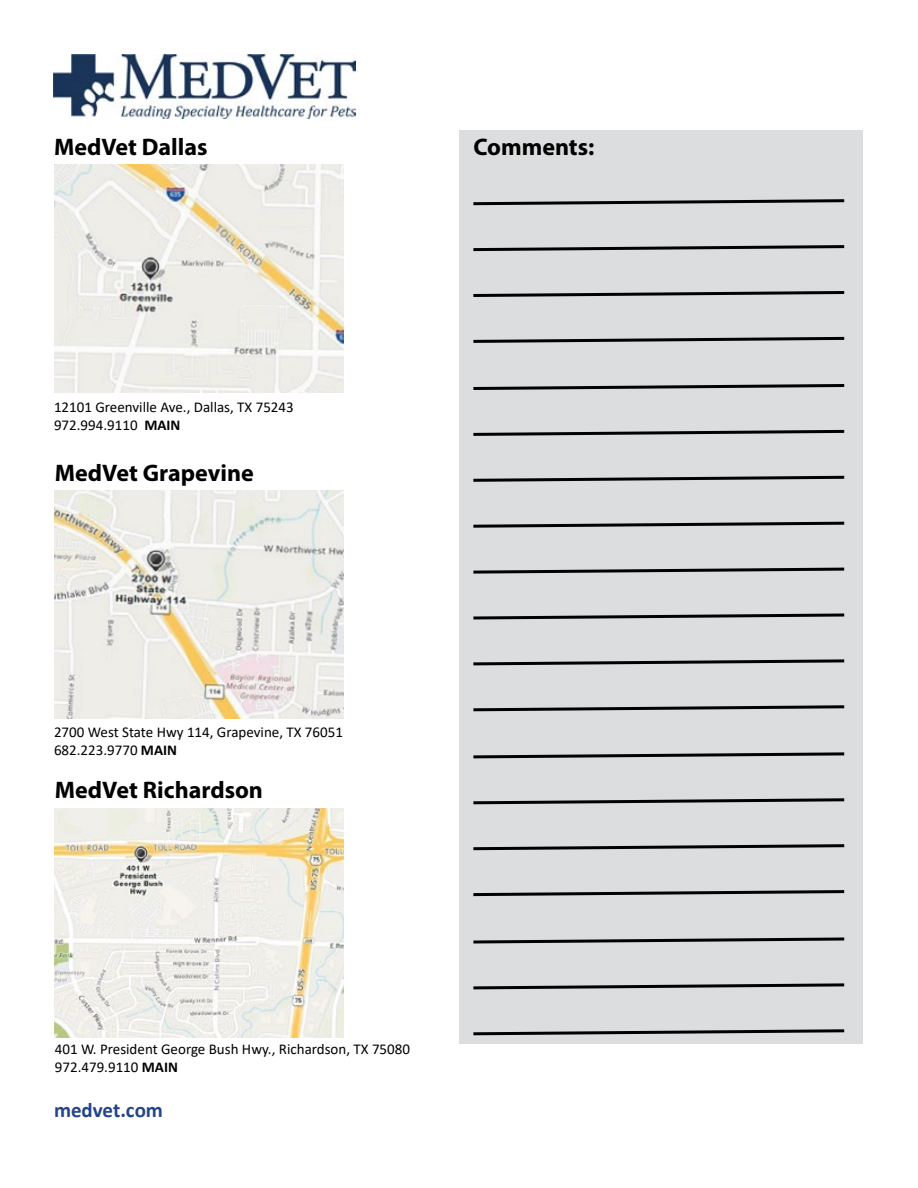
<style>
.page{position:relative;width:918px;height:1188px;background:#fff}
.page>*{position:absolute;margin:0;border:0;box-sizing:border-box;transform-origin:0 0}
.t1{font:700 24px "Myriad Pro";color:#000}
.t2{font:700 21px "Calibri";color:#234587}
.t3{font:15px/18px "Calibri";color:#000}
.s1{font-weight:700}
</style>
<div class="page">
<div style="left:460px;top:130px;width:403px;height:914px;background:#dcddde"></div>
<img style="left:54px;top:54px;width:301px;height:64px">
<img style="left:54px;top:164px;width:290px;height:229px">
<img style="left:54px;top:490px;width:290px;height:229px">
<svg style="left:473px;top:199px;width:372px;height:7px"></svg>
<svg style="left:473px;top:245px;width:372px;height:7px"></svg>
<svg style="left:473px;top:291px;width:372px;height:6px"></svg>
<svg style="left:473px;top:336px;width:372px;height:7px"></svg>
<svg style="left:473px;top:384px;width:372px;height:6px"></svg>
<svg style="left:473px;top:429px;width:372px;height:7px"></svg>
<svg style="left:473px;top:475px;width:372px;height:7px"></svg>
<svg style="left:473px;top:521px;width:372px;height:7px"></svg>
<svg style="left:473px;top:567px;width:372px;height:7px"></svg>
<svg style="left:473px;top:613px;width:372px;height:7px"></svg>
<svg style="left:473px;top:659px;width:372px;height:7px"></svg>
<svg style="left:473px;top:705px;width:372px;height:7px"></svg>
<svg style="left:473px;top:752px;width:372px;height:7px"></svg>
<svg style="left:473px;top:798px;width:372px;height:7px"></svg>
<svg style="left:473px;top:844px;width:372px;height:7px"></svg>
<svg style="left:473px;top:890px;width:372px;height:7px"></svg>
<svg style="left:473px;top:937px;width:372px;height:7px"></svg>
<svg style="left:473px;top:983px;width:372px;height:7px"></svg>
<svg style="left:473px;top:1029px;width:372px;height:7px"></svg>
<img style="left:55px;top:809px;width:289px;height:228px">
<h1 class="t1" style="left:54px;top:131px;width:155px">MedVet Dallas</h1>
<h1 class="t1" style="left:473px;top:131px;width:123px">Comments:</h1>
<p class="t3" style="left:54px;top:398px;width:241px">12101 Greenville Ave., Dallas, TX 75243<br>972.994.9110 <span class="s1">MAIN</span></p>
<h1 class="t1" style="left:55px;top:457px;width:200px">MedVet Grapevine</h1>
<p class="t3" style="left:54px;top:723px;width:290px">2700 West State Hwy 114, Grapevine, TX 76051<br>682.223.9770 <span class="s1">MAIN</span></p>
<h1 class="t1" style="left:55px;top:774px;width:210px">MedVet Richardson</h1>
<p class="t3" style="left:55px;top:1040px;width:357px">401 W. President George Bush Hwy., Richardson, TX 75080<br>972.479.9110 <span class="s1">MAIN</span></p>
<h2 class="t2" style="left:54px;top:1096px;width:111px">medvet.com</h2>
</div>
